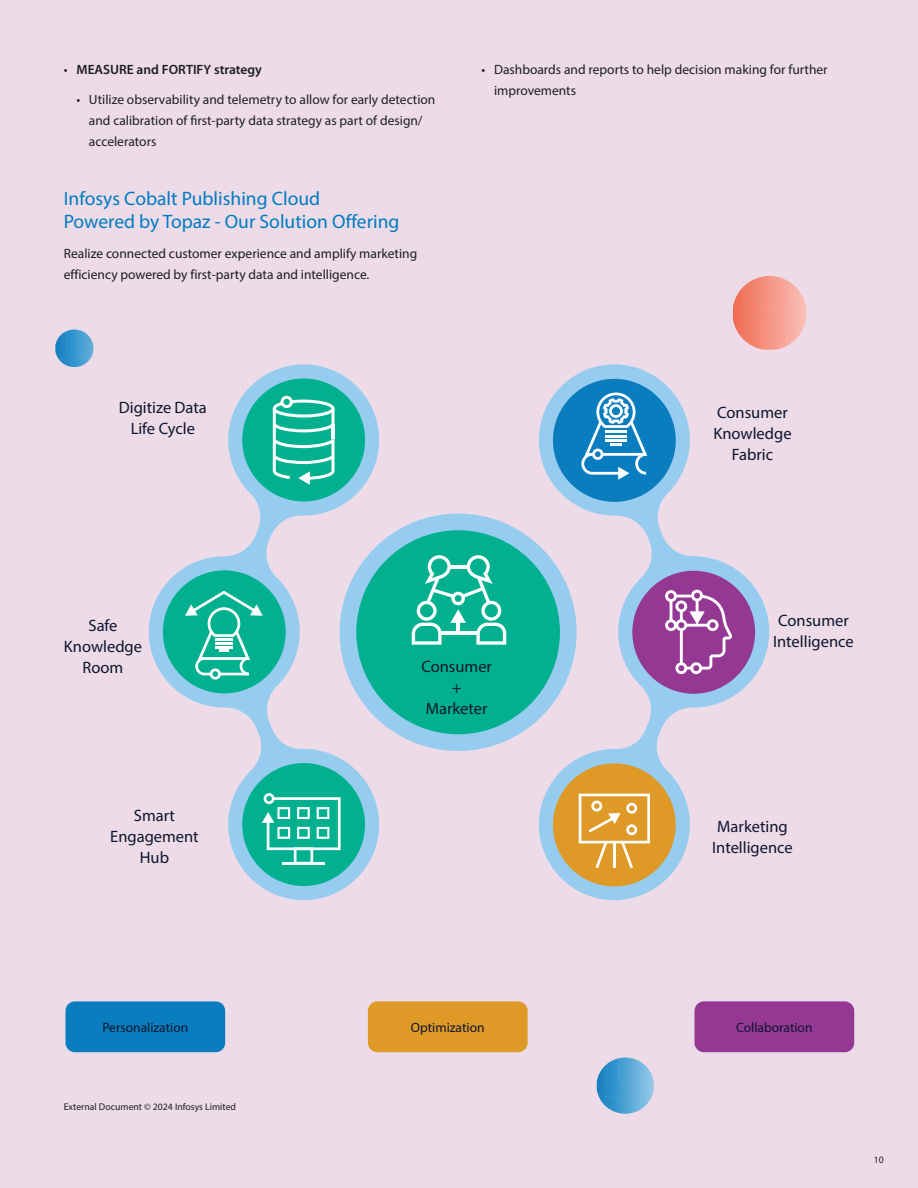
<style>
.page{position:relative;width:918px;height:1188px;background:#fff}
.page>*{position:absolute;margin:0;border:0;box-sizing:border-box;transform-origin:0 0}
.t1{font:19.5px/23.4px "Myriad Pro";color:#007cc2}
.t2{font:16.5px/21px "Myriad Pro";color:#0d162f;text-align:center}
.t3{font:13.5px/21px "Myriad Pro";color:#1c1e20}
.t4{font:13.5px/21px "Myriad Pro";color:#1e2022}
.t5{font:13.5px "Myriad Pro";color:#0d162f}
.t6{font:600 13.5px "Myriad Pro";color:#1c1e20}
.t7{font:9.75px "Myriad Pro";color:#1c1e20}
.s1{font-weight:400}
</style>
<div class="page">
<div style="left:65px;top:1001px;width:160px;height:51px;background:#0a7dbf;border-radius:9px"></div>
<div style="left:368px;top:1001px;width:160px;height:51px;background:#de9926;border-radius:9px"></div>
<div style="left:695px;top:1001px;width:159px;height:51px;background:#943894;border-radius:9px"></div>
<svg style="left:538px;top:364px;width:231px;height:537px;background:#d7d7e8"></svg>
<div style="left:553px;top:379px;width:123px;height:123px;background:#0a7dbf;border-radius:50%"></div>
<div style="left:632px;top:571px;width:123px;height:123px;background:#943894;border-radius:50%"></div>
<div style="left:553px;top:763px;width:123px;height:123px;background:#de9926;border-radius:50%"></div>
<svg style="left:149px;top:364px;width:231px;height:537px;background:#d7d7e9"></svg>
<div style="left:242px;top:378px;width:123px;height:123px;background:#00b08f;border-radius:50%"></div>
<div style="left:163px;top:570px;width:123px;height:123px;background:#00b08f;border-radius:50%"></div>
<div style="left:242px;top:763px;width:123px;height:123px;background:#00b08f;border-radius:50%"></div>
<div style="left:340px;top:514px;width:237px;height:237px;background:#96ccf0;border-radius:50%"></div>
<div style="left:356px;top:530px;width:204px;height:204px;background:#00b08f;border-radius:50%"></div>
<svg style="left:273px;top:396px;width:62px;height:89px"></svg>
<svg style="left:185px;top:591px;width:78px;height:89px"></svg>
<svg style="left:262px;top:793px;width:79px;height:71px"></svg>
<svg style="left:581px;top:393px;width:66px;height:87px"></svg>
<hr style="left:670px;top:596px;width:2px;height:30px;background:#fff">
<hr style="left:671px;top:595px;width:26px;height:3px;background:#fff">
<div style="left:690px;top:662px;width:12px;height:12px;border:3px solid #fff;border-radius:50%"></div>
<div style="left:675px;top:662px;width:12px;height:12px;border:3px solid #fff;border-radius:50%"></div>
<div style="left:675px;top:619px;width:12px;height:12px;border:3px solid #fff;border-radius:50%"></div>
<div style="left:667px;top:621px;width:8px;height:9px;background:#943894;border-radius:50%"></div>
<div style="left:665px;top:619px;width:12px;height:12px;border:3px solid #fff;border-radius:50%"></div>
<div style="left:675px;top:600px;width:12px;height:12px;border:3px solid #fff;border-radius:50%"></div>
<div style="left:667px;top:592px;width:8px;height:9px;background:#943894;border-radius:50%"></div>
<div style="left:665px;top:590px;width:12px;height:12px;border:3px solid #fff;border-radius:50%"></div>
<div style="left:691px;top:590px;width:12px;height:11px;border:3px solid #fff;border-radius:50%"></div>
<svg style="left:678px;top:593px;width:54px;height:78px"></svg>
<svg style="left:579px;top:794px;width:71px;height:74px"></svg>
<svg style="left:412px;top:555px;width:94px;height:90px"></svg>
<hr style="left:456px;top:615px;width:4px;height:18px;background:#fff">
<svg style="left:733px;top:276px;width:73px;height:74px;background:#f3a398"></svg>
<svg style="left:597px;top:1058px;width:57px;height:56px;background:#70aed8"></svg>
<svg style="left:55px;top:330px;width:39px;height:37px"></svg>
<p class="t6" style="left:64px;top:61px;width:200px"><span class="s1">•</span> MEASURE and FORTIFY strategy</p>
<p class="t4" style="left:89px;top:88px;width:348px;text-indent:-12px">• Utilize observability and telemetry to allow for early detection and calibration of first-party data strategy as part of design/ accelerators</p>
<h1 class="t1" style="left:64px;top:186px;width:337px">Infosys Cobalt Publishing Cloud<br>Powered by Topaz - Our Solution Offering</h1>
<p class="t3" style="left:64px;top:242px;width:355px">Realize connected customer experience and amplify marketing efficiency powered by first-party data and intelligence.</p>
<p class="t3" style="left:494px;top:59px;width:335px;text-indent:-12px">• Dashboards and reports to help decision making for further improvements</p>
<p class="t2" style="left:119px;top:397px;width:89px">Digitize Data<br>Life Cycle</p>
<p class="t2" style="left:713px;top:401px;width:80px">Consumer<br>Knowledge<br>Fabric</p>
<p class="t2" style="left:64px;top:615px;width:80px">Safe<br>Knowledge<br>Room</p>
<p class="t2" style="left:110px;top:805px;width:90px">Smart<br>Engagement<br>Hub</p>
<p class="t2" style="left:421px;top:656px;width:72px">Consumer +<br>Marketer</p>
<p class="t2" style="left:773px;top:610px;width:82px">Consumer<br>Intelligence</p>
<p class="t2" style="left:712px;top:815px;width:82px">Marketing<br>Intelligence</p>
<p class="t5" style="left:102px;top:1019px;width:87px">Personalization</p>
<p class="t5" style="left:411px;top:1019px;width:75px">Optimization</p>
<p class="t5" style="left:736px;top:1019px;width:78px">Collaboration</p>
<p class="t7" style="left:64px;top:1101px;width:174px">External Document © 2024 Infosys Limited</p>
<p class="t7" style="left:874px;top:1154px;width:12px">10</p>
</div>
